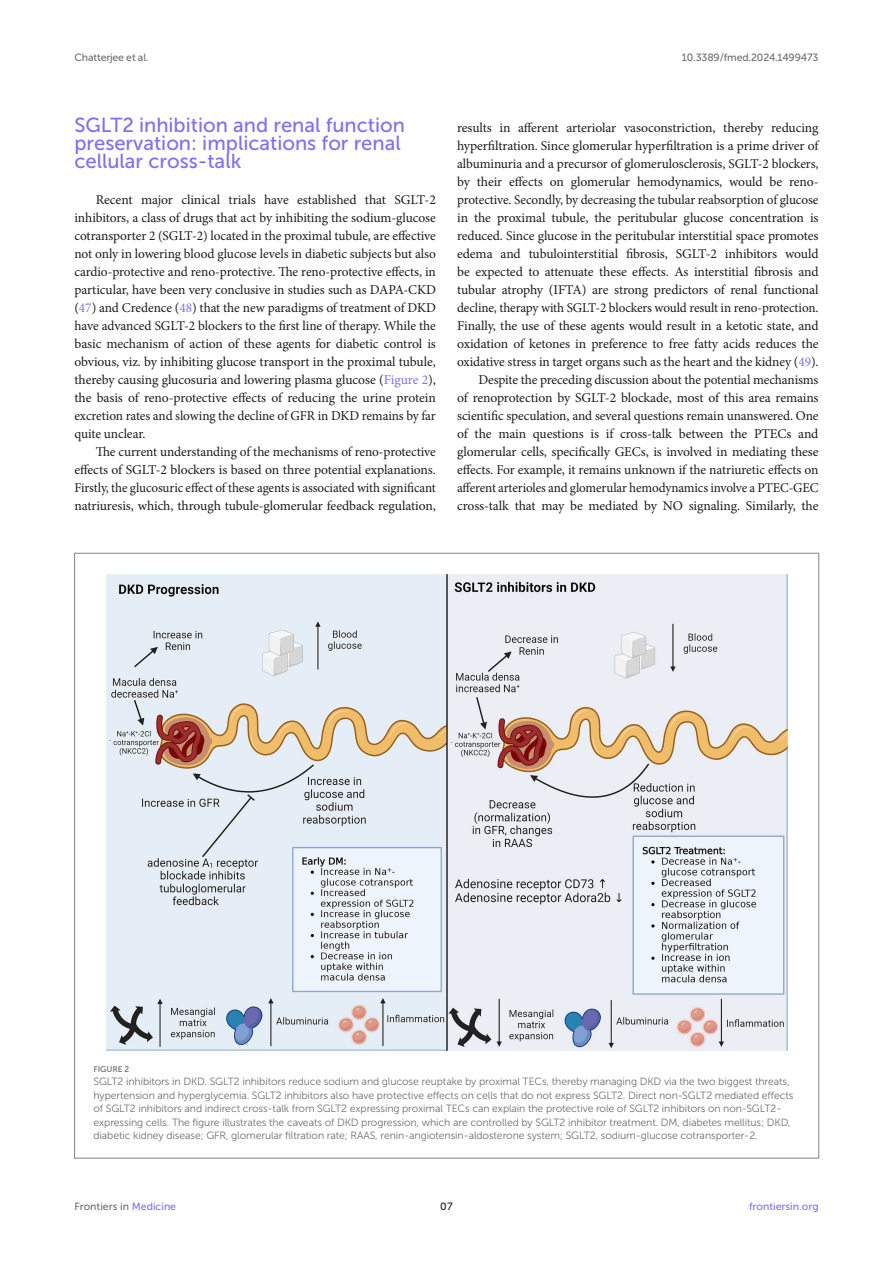
<style>
.page{position:relative;width:893px;height:1263px;background:#fff}
.page>*{position:absolute;margin:0;border:0;box-sizing:border-box;transform-origin:0 0}
.HEAD_1{font:20.25px/18px "Museo Sans 500";color:#856df0}
.TEXT{font:13.5px/18px "Minion Pro";letter-spacing:-.01em;color:#1b1c1b;text-align:justify}
.FIG_LEG{font:10.5px/13.5px "Museo Sans 300";letter-spacing:-.01em;color:#706f70}
.t1{font:10.5px "Museo Sans 500";letter-spacing:-.015em;color:#706f70}
.t2{font:10.5px "Museo Sans 500";color:#856df0}
.t3{font:10.5px "Museo Sans 500";color:#1b1c1b}
.FIG_HD{font:8.25px "Museo Sans 700";letter-spacing:-.01em;color:#7e7f7f}
.s1{color:#856df0}
</style>
<div class="page">
<img style="left:106px;top:574px;width:682px;height:477px">
<p class="t1" style="left:74px;top:51px;width:76px">Chatterjee et al.</p>
<p class="t1" style="left:682px;top:51px;width:138px">10.3389/fmed.2024.1499473</p>
<p class="HEAD_1" style="left:74px;top:116px;width:332px">SGLT2 inhibition and renal function preservation: implications for renal cellular cross-talk</p>
<p class="TEXT" style="left:74px;top:191px;width:363px;text-indent:21px">Recent major clinical trials have established that SGLT-2 inhibitors, a class of drugs that act by inhibiting the sodium-glucose cotransporter 2 (SGLT-2) located in the proximal tubule, are effective not only in lowering blood glucose levels in diabetic subjects but also cardio-protective and reno-protective. The reno-protective effects, in particular, have been very conclusive in studies such as DAPA-CKD (<span class="s1">47</span>) and Credence (<span class="s1">48</span>) that the new paradigms of treatment of DKD have advanced SGLT-2 blockers to the first line of therapy. While the basic mechanism of action of these agents for diabetic control is obvious, viz. by inhibiting glucose transport in the proximal tubule, thereby causing glucosuria and lowering plasma glucose (<span class="s1">Figure 2</span>), the basis of reno-protective effects of reducing the urine protein excretion rates and slowing the decline of GFR in DKD remains by far quite unclear.</p>
<p class="TEXT" style="left:74px;top:443px;width:363px;text-indent:21px">The current understanding of the mechanisms of reno-protective effects of SGLT-2 blockers is based on three potential explanations.<br>Firstly, the glucosuric effect of these agents is associated with significant natriuresis, which, through tubule-glomerular feedback regulation,</p>
<p class="TEXT" style="left:457px;top:119px;width:363px">results in afferent arteriolar vasoconstriction, thereby reducing hyperfiltration. Since glomerular hyperfiltration is a prime driver of albuminuria and a precursor of glomerulosclerosis, SGLT-2 blockers, by their effects on glomerular hemodynamics, would be reno&shy;protective. Secondly, by decreasing the tubular reabsorption of glucose in the proximal tubule, the peritubular glucose concentration is reduced. Since glucose in the peritubular interstitial space promotes edema and tubulointerstitial fibrosis, SGLT-2 inhibitors would be expected to attenuate these effects. As interstitial fibrosis and tubular atrophy (IFTA) are strong predictors of renal functional decline, therapy with SGLT-2 blockers would result in reno-protection.<br>Finally, the use of these agents would result in a ketotic state, and oxidation of ketones in preference to free fatty acids reduces the oxidative stress in target organs such as the heart and the kidney (<span class="s1">49</span>).</p>
<p class="TEXT" style="left:457px;top:371px;width:363px;text-indent:21px">Despite the preceding discussion about the potential mechanisms of renoprotection by SGLT-2 blockade, most of this area remains scientific speculation, and several questions remain unanswered. One of the main questions is if cross-talk between the PTECs and glomerular cells, specifically GECs, is involved in mediating these effects. For example, it remains unknown if the natriuretic effects on afferent arterioles and glomerular hemodynamics involve a PTEC-GEC cross-talk that may be mediated by NO signaling. Similarly, the</p>
<p class="FIG_HD" style="left:94px;top:1064px;width:37px">FIGURE 2</p>
<p class="FIG_LEG" style="left:94px;top:1075px;width:701px">SGLT2 inhibitors in DKD. SGLT2 inhibitors reduce sodium and glucose reuptake by proximal TECs, thereby managing DKD via the two biggest threats, hypertension and hyperglycemia. SGLT2 inhibitors also have protective effects on cells that do not express SGLT2. Direct non-SGLT2 mediated effects of SGLT2 inhibitors and indirect cross-talk from SGLT2 expressing proximal TECs can explain the protective role of SGLT2 inhibitors on non-SGLT2- expressing cells. The figure illustrates the caveats of DKD progression, which are controlled by SGLT2 inhibitor treatment. DM, diabetes mellitus; DKD, diabetic kidney disease; GFR, glomerular filtration rate; RAAS, renin-angiotensin-aldosterone system; SGLT2, sodium-glucose cotransporter-2.</p>
<p class="t1" style="left:74px;top:1200px;width:103px">Frontiers in <span class="s1">Medicine</span></p>
<p class="t3" style="left:440px;top:1200px;width:14px">07</p>
<p class="t2" style="left:749px;top:1200px;width:71px">frontiersin.org</p>
</div>
